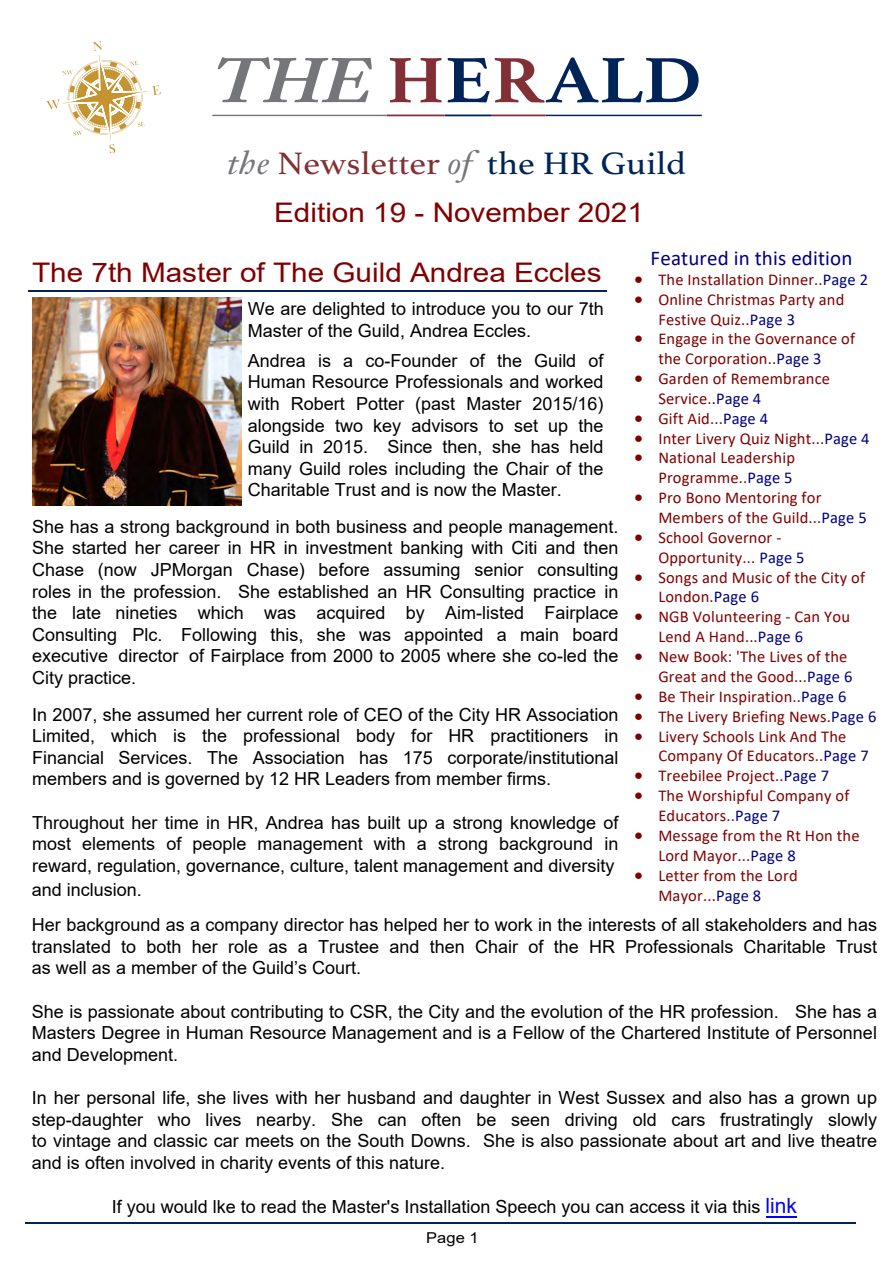
<style>
.page{position:relative;width:893px;height:1263px;background:#fff}
.page>*{position:absolute;margin:0;border:0;box-sizing:border-box;transform-origin:0 0}
.t1{font:700 67.35px "Athelas";color:#002458;scale:1.15 1}
.t2{font:32.85px "Athelas";color:#823035;scale:1.1 1}
.t3{font:27px "Arial";color:#800000;scale:1.1 1}
.t4{font:21px "Calibri";letter-spacing:.005em;color:#000080}
.t5{font:18px/21.6px "Arial";color:#000;text-align:justify}
.t6{font:16.5px/19.8px "Calibri";letter-spacing:.01em;color:#800000}
.t7{font:15px "Arial";color:#000;scale:1.1 1}
.s1{font-family:"Janson Text";font-style:italic;font-size:61.95px;color:#757679}
.s2{color:#823035}
.s3{font-family:"Janson Text";font-style:italic;color:#757679}
.s4{color:#002458}
.s5{color:#000080}
.s6{font-size:21px;color:#00f}
</style>
<div class="page">
<hr style="left:545px;top:115px;width:157px;height:1px;background:#002458">
<hr style="left:492px;top:115px;width:53px;height:1px;background:#823035">
<hr style="left:445px;top:115px;width:47px;height:1px;background:#002458">
<hr style="left:387px;top:115px;width:58px;height:1px;background:#823035">
<hr style="left:212px;top:115px;width:175px;height:1px;background:#757679">
<svg style="left:46px;top:41px;width:115px;height:112px"></svg>
<hr style="left:25px;top:1222px;width:831px;height:2px;background:#002458">
<img style="left:33px;top:297px;width:208px;height:209px">
<hr style="left:766px;top:1216px;width:31px;height:1px;background:#00f">
<hr style="left:28px;top:291px;width:578px;height:1px;background:#002458">
<h1 class="t1" style="left:212px;top:55px;width:427px"><span class="s1">THE</span> <span class="s2">H</span>E<span class="s2">R</span>ALD</h1>
<h2 class="t2" style="left:227px;top:151px;width:419px"><span class="s3">the</span> Newsletter <span class="s3">of</span> <span class="s4">the HR Guild</span></h2>
<h3 class="t3" style="left:274px;top:194px;width:338px">Edition 19 - November 2021</h3>
<p class="t4" style="left:651px;top:243px;width:203px">Featured in this edition</p>
<p class="t6" style="left:634px;top:269px;width:235px">• The Installation Dinner..<span class="s5">Page 2</span></p>
<p class="t6" style="left:658px;top:289px;width:187px;text-indent:-24px">• Online Christmas Party and<br>Festive Quiz..<span class="s5">Page 3</span></p>
<p class="t6" style="left:634px;top:329px;width:222px;text-align:center">• Engage in the Governance of the Corporation..<span class="s5">Page 3</span></p>
<p class="t6" style="left:658px;top:368px;width:173px;text-indent:-24px">• Garden of Remembrance<br>Service.<span class="s5">.Page 4</span></p>
<p class="t6" style="left:634px;top:408px;width:135px">• Gift Aid...<span class="s5">Page 4</span></p>
<p class="t6" style="left:634px;top:428px;width:237px">• Inter Livery Quiz Night...<span class="s5">Page 4</span></p>
<p class="t6" style="left:634px;top:448px;width:162px;text-align:right">• National Leadership<br>Programme..<span class="s5">Page 5</span></p>
<p class="t6" style="left:658px;top:487px;width:210px;text-indent:-24px">• Pro Bono Mentoring for<br>Members of the Guild...<span class="s5">Page 5</span></p>
<p class="t6" style="left:658px;top:527px;width:148px;text-indent:-24px">• School Governor -<br>Opportunity... <span class="s5">Page 5</span></p>
<p class="t6" style="left:658px;top:567px;width:208px;text-indent:-24px">• Songs and Music of the City of<br>London.<span class="s5">Page 6</span></p>
<p class="t6" style="left:658px;top:606px;width:193px;text-indent:-24px">• NGB Volunteering - Can You<br>Lend A Hand...<span class="s5">Page 6</span></p>
<p class="t6" style="left:658px;top:646px;width:196px;text-indent:-24px">• New Book: 'The Lives of the<br>Great and the Good...<span class="s5">Page 6</span></p>
<p class="t6" style="left:634px;top:686px;width:214px">• Be Their Inspiration..<span class="s5">Page 6</span></p>
<p class="t6" style="left:634px;top:706px;width:243px">• The Livery Briefing News.<span class="s5">Page 6</span></p>
<p class="t6" style="left:658px;top:726px;width:212px;text-indent:-24px">• Livery Schools Link And The<br>Company Of Educators..<span class="s5">Page 7</span></p>
<p class="t6" style="left:634px;top:765px;width:196px">• Treebilee Project..<span class="s5">Page 7</span></p>
<p class="t6" style="left:658px;top:785px;width:192px;text-indent:-24px">• The Worshipful Company of<br>Educators..<span class="s5">Page 7</span></p>
<p class="t6" style="left:658px;top:825px;width:203px;text-indent:-24px">• Message from the Rt Hon the<br>Lord Mayor...<span class="s5">Page 8</span></p>
<p class="t6" style="left:658px;top:865px;width:141px;text-indent:-24px">• Letter from the Lord<br>Mayor...<span class="s5">Page 8</span></p>
<h3 class="t3" style="left:32px;top:254px;width:519px">The 7th Master of The Guild Andrea Eccles</h3>
<p class="t5" style="left:248px;top:298px;width:357px">We are delighted to introduce you to our 7th<br>Master of the Guild, Andrea Eccles.</p>
<p class="t5" style="left:248px;top:350px;width:357px">Andrea is a co-Founder of the Guild of Human Resource Professionals and worked with Robert Potter (past Master 2015/16) alongside two key advisors to set up the Guild in 2015. Since then, she has held many Guild roles including the Chair of the Charitable Trust and is now the Master.</p>
<p class="t5" style="left:32px;top:515px;width:588px">She has a strong background in both business and people management.<br>She started her career in HR in investment banking with Citi and then Chase (now JPMorgan Chase) before assuming senior consulting roles in the profession. She established an HR Consulting practice in the late nineties which was acquired by Aim-listed Fairplace Consulting Plc. Following this, she was appointed a main board executive director of Fairplace from 2000 to 2005 where she co-led the City practice.</p>
<p class="t5" style="left:32px;top:703px;width:588px">In 2007, she assumed her current role of CEO of the City HR Association Limited, which is the professional body for HR practitioners in Financial Services. The Association has 175 corporate/institutional members and is governed by 12 HR Leaders from member firms.</p>
<p class="t5" style="left:32px;top:811px;width:588px">Throughout her time in HR, Andrea has built up a strong knowledge of most elements of people management with a strong background in reward, regulation, governance, culture, talent management and diversity</p>
<p class="t5" style="left:32px;top:872px;width:847px;line-height:35px">and inclusion.<br>Her background as a company director has helped her to work in the interests of all stakeholders and has</p>
<p class="t5" style="left:32px;top:935px;width:846px">translated to both her role as a Trustee and then Chair of the HR Professionals Charitable Trust as well as a member of the Guild’s Court.</p>
<p class="t5" style="left:32px;top:1000px;width:846px">She is passionate about contributing to CSR, the City and the evolution of the HR profession. She has a Masters Degree in Human Resource Management and is a Fellow of the Chartered Institute of Personnel and Development.</p>
<p class="t5" style="left:32px;top:1087px;width:846px">In her personal life, she lives with her husband and daughter in West Sussex and also has a grown up step-daughter who lives nearby. She can often be seen driving old cars frustratingly slowly to vintage and classic car meets on the South Downs. She is also passionate about art and live theatre and is often involved in charity events of this nature.</p>
<p class="t5" style="left:112px;top:1196px;width:687px">If you would lke to read the Master's Installation Speech you can access it via this <span class="s6">link</span></p>
<p class="t7" style="left:426px;top:1227px;width:49px">Page 1</p>
</div>
